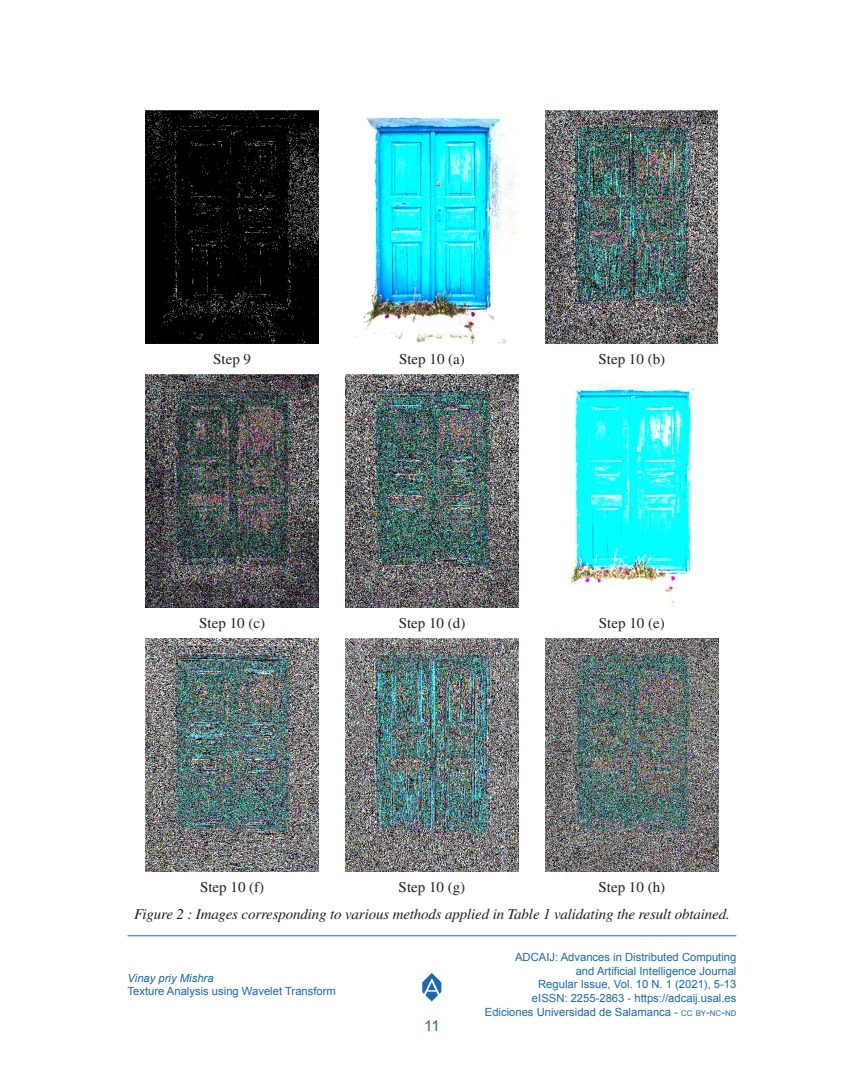
<style>
.page{position:relative;width:864px;height:1080px;background:#fff}
.page>*{position:absolute;margin:0;border:0;box-sizing:border-box;transform-origin:0 0}
.t1{font:italic 15px "Times LT Std";letter-spacing:-.01em;color:#231f20}
.t2{font:15px "Times LT Std";color:#231f20}
.t3{font:15px "Arial";color:#186ab2}
.t4{font:11.25px/14px "Arial";color:#186ab2;text-align:right}
.t5{font:italic 11.25px "Arial";color:#186ab2}
.s1{font-size:7.8px}
.s2{font-style:inherit}
</style>
<div class="page">
<img style="left:422px;top:973px;width:20px;height:29px">
<hr style="left:128px;top:935px;width:608px;height:1px;background:#186ab2">
<img style="left:146px;top:111px;width:172px;height:233px">
<img style="left:354px;top:115px;width:164px;height:229px">
<img style="left:546px;top:111px;width:172px;height:233px">
<img style="left:146px;top:375px;width:172px;height:233px">
<img style="left:346px;top:375px;width:172px;height:233px">
<img style="left:564px;top:382px;width:130px;height:225px">
<img style="left:146px;top:638px;width:172px;height:233px">
<img style="left:346px;top:638px;width:172px;height:233px">
<img style="left:546px;top:638px;width:172px;height:233px">
<h1 class="t2" style="left:213px;top:351px;width:39px">Step 9</h1>
<h1 class="t2" style="left:399px;top:351px;width:67px">Step 10 (a)</h1>
<h1 class="t2" style="left:599px;top:351px;width:68px">Step 10 (b)</h1>
<h1 class="t2" style="left:199px;top:615px;width:67px">Step 10 (c)</h1>
<h1 class="t2" style="left:399px;top:615px;width:68px">Step 10 (d)</h1>
<h1 class="t2" style="left:599px;top:615px;width:67px">Step 10 (e)</h1>
<h1 class="t2" style="left:200px;top:878px;width:66px">Step 10 (f)</h1>
<h1 class="t2" style="left:399px;top:878px;width:68px">Step 10 (g)</h1>
<h1 class="t2" style="left:599px;top:878px;width:68px">Step 10 (h)</h1>
<h1 class="t1" style="left:134px;top:906px;width:597px">Figure 2 : Images corresponding to various methods applied in Table 1 validating the result obtained.</h1>
<p class="t5" style="left:128px;top:970px;width:88px">Vinay priy Mishra</p>
<p class="t4" style="left:128px;top:984px;width:210px">Texture Analysis using Wavelet Transform</p>
<h1 class="t3" style="left:424px;top:1017px;width:17px">11</h1>
<p class="t4" style="left:485px;top:950px;width:253px">ADCAIJ: Advances in Distributed Computing<br>and Artificial Intelligence Journal<br>Regular Issue, Vol. 10 N. 1 (2021), 5-13<br>eISSN: 2255-2863 - https://adcaij.usal.es Ediciones Universidad de Salamanca - <span class="s1">CC BY</span><span class="s2">-</span><span class="s1">NC</span><span class="s2">-</span><span class="s1">ND</span></p>
</div>
